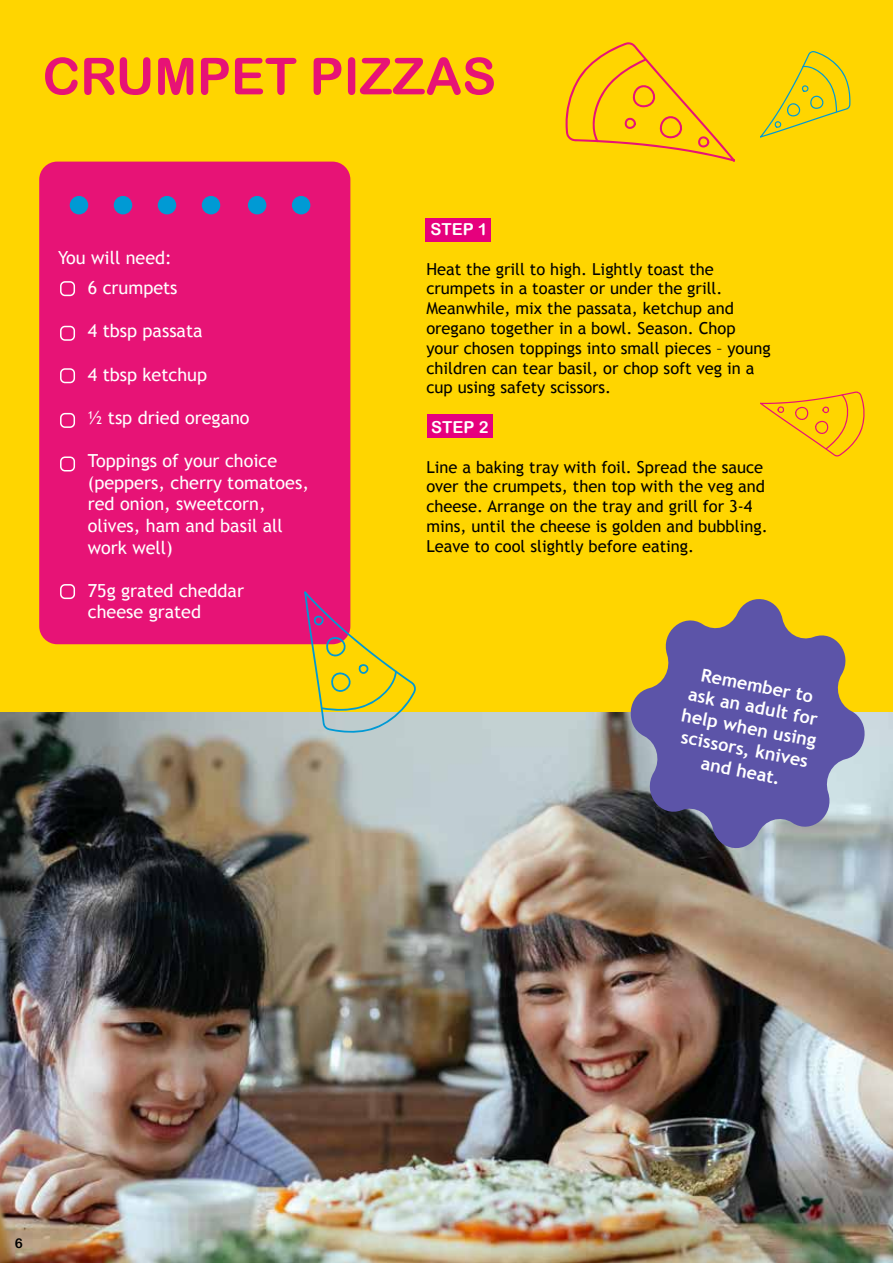
<style>
.page{position:relative;width:893px;height:1263px;background:#fff}
.page>*{position:absolute;margin:0;border:0;box-sizing:border-box;transform-origin:0 0}
.t1{font:51px "Arial Rounded MT Bold";color:#e71376}
.t2{font:18px/21.6px "Trebuchet MS";color:#fff}
.t3{font:700 18px/21.6px "Trebuchet MS";color:#fff;text-align:center}
.t4{font:16.5px/19.8px "Trebuchet MS";color:#000}
.t5{font:16.5px "Arial Rounded MT Bold";color:#fff}
.t6{font:13.5px "Arial Rounded MT Bold";color:#000}
</style>
<div class="page">
<div style="left:0;top:0;width:893px;height:799px;background:#ffd500"></div>
<div style="left:39px;top:162px;width:311px;height:482px;background:#e71376;border-radius:18px"></div>
<div style="left:70px;top:196px;width:18px;height:18px;background:#009ad4;border-radius:50%"></div>
<div style="left:114px;top:196px;width:18px;height:18px;background:#009ad4;border-radius:50%"></div>
<div style="left:158px;top:196px;width:18px;height:18px;background:#009ad4;border-radius:50%"></div>
<div style="left:202px;top:196px;width:18px;height:18px;background:#009ad4;border-radius:50%"></div>
<div style="left:248px;top:196px;width:18px;height:18px;background:#009ad4;border-radius:50%"></div>
<div style="left:292px;top:196px;width:18px;height:18px;background:#009ad4;border-radius:50%"></div>
<div style="left:60px;top:281px;width:15px;height:15px;border:2px solid #fff;border-radius:4px"></div>
<div style="left:60px;top:326px;width:15px;height:15px;border:2px solid #fff;border-radius:4px"></div>
<div style="left:60px;top:368px;width:15px;height:15px;border:2px solid #fff;border-radius:4px"></div>
<div style="left:427px;top:414px;width:66px;height:24px;background:#e6007d"></div>
<div style="left:425px;top:219px;width:66px;height:23px;background:#e6007d"></div>
<img style="left:0;top:712px;width:893px;height:551px">
<div style="left:60px;top:413px;width:15px;height:15px;border:2px solid #fff;border-radius:4px"></div>
<div style="left:60px;top:456px;width:15px;height:15px;border:2px solid #fff;border-radius:4px"></div>
<div style="left:60px;top:584px;width:15px;height:15px;border:2px solid #fff;border-radius:4px"></div>
<svg style="left:565px;top:42px;width:170px;height:120px"></svg>
<svg style="left:760px;top:51px;width:90px;height:87px"></svg>
<svg style="left:760px;top:391px;width:105px;height:66px"></svg>
<svg style="left:304px;top:591px;width:112px;height:142px"></svg>
<svg style="left:624px;top:599px;width:247px;height:256px;fill:#5c54a8"></svg>
<h1 class="t1" style="left:43px;top:46px;width:455px">CRUMPET PIZZAS</h1>
<p class="t2" style="left:88px;top:243px;width:91px;line-height:30.2px;text-indent:-30px">You will need:<br>6 crumpets</p>
<p class="t2" style="left:88px;top:321px;width:116px">4 tbsp passata</p>
<p class="t2" style="left:88px;top:364px;width:121px">4 tbsp ketchup</p>
<p class="t2" style="left:88px;top:407px;width:163px">½ tsp dried oregano</p>
<p class="t2" style="left:88px;top:450px;width:223px">Toppings of your choice (peppers, cherry tomatoes, red onion, sweetcorn, olives, ham and basil all work well)</p>
<p class="t2" style="left:88px;top:580px;width:158px">75g grated cheddar cheese grated</p>
<p class="t5" style="left:430px;top:219px;width:59px">STEP 1</p>
<p class="t4" style="left:426px;top:259px;width:346px">Heat the grill to high. Lightly toast the crumpets in a toaster or under the grill.<br>Meanwhile, mix the passata, ketchup and oregano together in a bowl. Season. Chop your chosen toppings into small pieces – young children can tear basil, or chop soft veg in a cup using safety scissors.</p>
<p class="t5" style="left:431px;top:417px;width:59px">STEP 2</p>
<p class="t4" style="left:426px;top:457px;width:343px">Line a baking tray with foil. Spread the sauce over the crumpets, then top with the veg and cheese. Arrange on the tray and grill for 3-4 mins, until the cheese is golden and bubbling.<br>Leave to cool slightly before eating.</p>
<p class="t3" style="left:692px;top:662px;width:138px;rotate:11deg">Remember to ask an adult for help when using scissors, knives and heat.</p>
<p class="t6" style="left:15px;top:1235px;width:10px">6</p>
</div>
